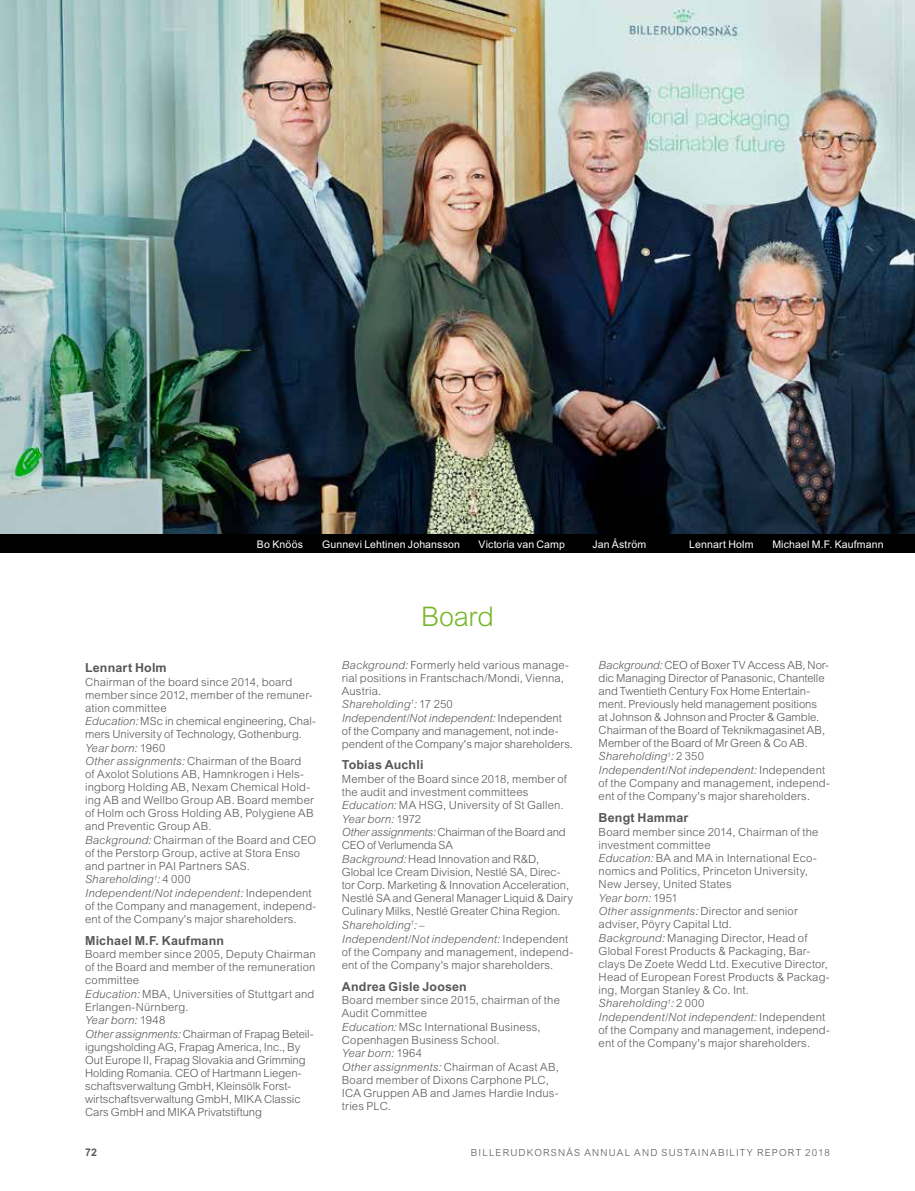
<style>
.page{position:relative;width:915px;height:1191px;background:#fff}
.page>*{position:absolute;margin:0;border:0;box-sizing:border-box;transform-origin:0 0}
.t1{font:300 27px "Arial MT Std";letter-spacing:-.005em;color:#76b82a}
.t2{font:700 12.45px "Arial MT Std";letter-spacing:.015em;color:#575756}
.t3{font:300 11.25px/13.2px "Arial MT Std";letter-spacing:.01em;color:#575756}
.t4{font:10.5px "Arial MT Std";letter-spacing:.015em;color:#fff}
.t5{font:700 10.5px "Arial MT Std";color:#575756}
.t6{font:300 9.75px "Arial MT Std";letter-spacing:.125em;color:#575756}
.s1{font-style:italic}
</style>
<div class="page">
<img style="left:0;top:0;width:914px;height:535px">
<div style="left:0;top:535px;width:914px;height:18px;background:#000"></div>
<p class="t4" style="left:257px;top:538px;width:47px">Bo Knöös</p>
<p class="t4" style="left:322px;top:538px;width:139px">Gunnevi Lehtinen Johansson</p>
<p class="t4" style="left:478px;top:538px;width:88px">Victoria van Camp</p>
<p class="t4" style="left:592px;top:538px;width:55px">Jan Åström</p>
<p class="t4" style="left:689px;top:538px;width:66px">Lennart Holm</p>
<p class="t4" style="left:772px;top:538px;width:113px">Michael M.F. Kaufmann</p>
<p class="t2" style="left:85px;top:660px;width:83px">Lennart Holm</p>
<p class="t3" style="left:85px;top:675px;width:233px">Chairman of the board since 2014, board member since 2012, member of the remuner&shy;ation committee<br><span class="s1">Education:</span> MSc in chemical engineering, Chal&shy;mers University of Technology, Gothenburg.<br><span class="s1">Year born:</span> 1960<br><span class="s1">Other assignments:</span> Chairman of the Board<br>of Axolot Solutions AB, Hamnkrogen i Hels&shy;ingborg Holding AB, Nexam Chemical Hold&shy;ing AB and Wellbo Group AB. Board member of Holm och Gross Holding AB, Polygiene AB and Preventic Group AB.<br><span class="s1">Background:</span> Chairman of the Board and CEO of the Perstorp Group, active at Stora Enso and partner in PAI Partners SAS.<br><span class="s1">Shareholding</span><sup>1</sup><span class="s1">:</span> 4 000<br><span class="s1">Independent/Not independent:</span> Independent of the Company and management, independ&shy;ent of the Company's major shareholders.</p>
<p class="t2" style="left:85px;top:933px;width:140px">Michael M.F. Kaufmann</p>
<p class="t3" style="left:85px;top:947px;width:232px">Board member since 2005, Deputy Chairman of the Board and member of the remuneration committee<br><span class="s1">Education:</span> MBA, Universities of Stuttgart and Erlangen-Nürnberg.<br><span class="s1">Year born:</span> 1948<br><span class="s1">Other assignments:</span> Chairman of Frapag Beteil&shy;igungsholding AG, Frapag America, Inc., By Out Europe II, Frapag Slovakia and Grimming Holding Romania. CEO of Hartmann Liegen&shy;schaftsverwaltung GmbH, Kleinsölk Forst&shy;wirtschaftsverwaltung GmbH, MIKA Classic Cars GmbH and MIKA Privatstiftung</p>
<h1 class="t1" style="left:421px;top:601px;width:74px">Board</h1>
<p class="t3" style="left:342px;top:658px;width:233px"><span class="s1">Background:</span> Formerly held various manage&shy;rial positions in Frantschach/Mondi, Vienna, Austria.<br><span class="s1">Shareholding</span><sup>1</sup><span class="s1">:</span> 17 250<br><span class="s1">Independent/Not independent:</span> Independent of the Company and management, not inde&shy;pendent of the Company's major shareholders.</p>
<p class="t2" style="left:342px;top:757px;width:83px">Tobias Auchli</p>
<p class="t3" style="left:342px;top:772px;width:233px">Member of the Board since 2018, member of the audit and investment committees <span class="s1">Education:</span> MA HSG, University of St Gallen.<br><span class="s1">Year born:</span> 1972<br><span class="s1">Other assignments:</span> Chairman of the Board and CEO of Verlumenda SA<br><span class="s1">Background:</span> Head Innovation and R&amp;D, Global Ice Cream Division, Nestlé SA, Direc&shy;tor Corp. Marketing &amp; Innovation Acceleration, Nestlé SA and General Manager Liquid &amp; Dairy Culinary Milks, Nestlé Greater China Region.<br><span class="s1">Shareholding</span><sup>1</sup><span class="s1">:</span> –<br><span class="s1">Independent/Not independent:</span> Independent of the Company and management, independ&shy;ent of the Company's major shareholders.</p>
<p class="t2" style="left:342px;top:979px;width:126px">Andrea Gisle Joosen</p>
<p class="t3" style="left:342px;top:993px;width:219px">Board member since 2015, chairman of the<br>Audit Committee<br><span class="s1">Education:</span> MSc International Business,<br>Copenhagen Business School.<br><span class="s1">Year born:</span> 1964<br><span class="s1">Other assignments:</span> Chairman of Acast AB,<br>Board member of Dixons Carphone PLC,<br>ICA Gruppen AB and James Hardie Indus&shy;tries PLC.</p>
<p class="t3" style="left:598px;top:658px;width:233px"><span class="s1">Background:</span> CEO of Boxer TV Access AB, Nor&shy;dic Managing Director of Panasonic, Chantelle and Twentieth Century Fox Home Entertain&shy;ment. Previously held management positions<br>at Johnson &amp; Johnson and Procter &amp; Gamble.<br>Chairman of the Board of Teknikmagasinet AB, Member of the Board of Mr Green &amp; Co AB.<br><span class="s1">Shareholding</span><sup>1</sup><span class="s1">:</span> 2 350<br><span class="s1">Independent/Not independent:</span> Independent of the Company and management, independ&shy;ent of the Company's major shareholders.</p>
<p class="t2" style="left:598px;top:810px;width:91px">Bengt Hammar</p>
<p class="t3" style="left:598px;top:825px;width:233px">Board member since 2014, Chairman of the investment committee<br><span class="s1">Education:</span> BA and MA in International Eco&shy;nomics and Politics, Princeton University, New Jersey, United States<br><span class="s1">Year born:</span> 1951<br><span class="s1">Other assignments:</span> Director and senior adviser, Pöyry Capital Ltd.<br><span class="s1">Background:</span> Managing Director, Head of Global Forest Products &amp; Packaging, Bar&shy;clays De Zoete Wedd Ltd. Executive Director, Head of European Forest Products &amp; Packag&shy;ing, Morgan Stanley &amp; Co. Int.<br><span class="s1">Shareholding</span><sup>1</sup><span class="s1">:</span> 2 000<br><span class="s1">Independent/Not independent:</span> Independent of the Company and management, independ&shy;ent of the Company's major shareholders.</p>
<p class="t5" style="left:85px;top:1146px;width:13px">72</p>
<p class="t6" style="left:470px;top:1146px;width:360px">BILLERUDKORSNÄS ANNUAL AND SUSTAINABILITY REPORT 2018</p>
</div>
